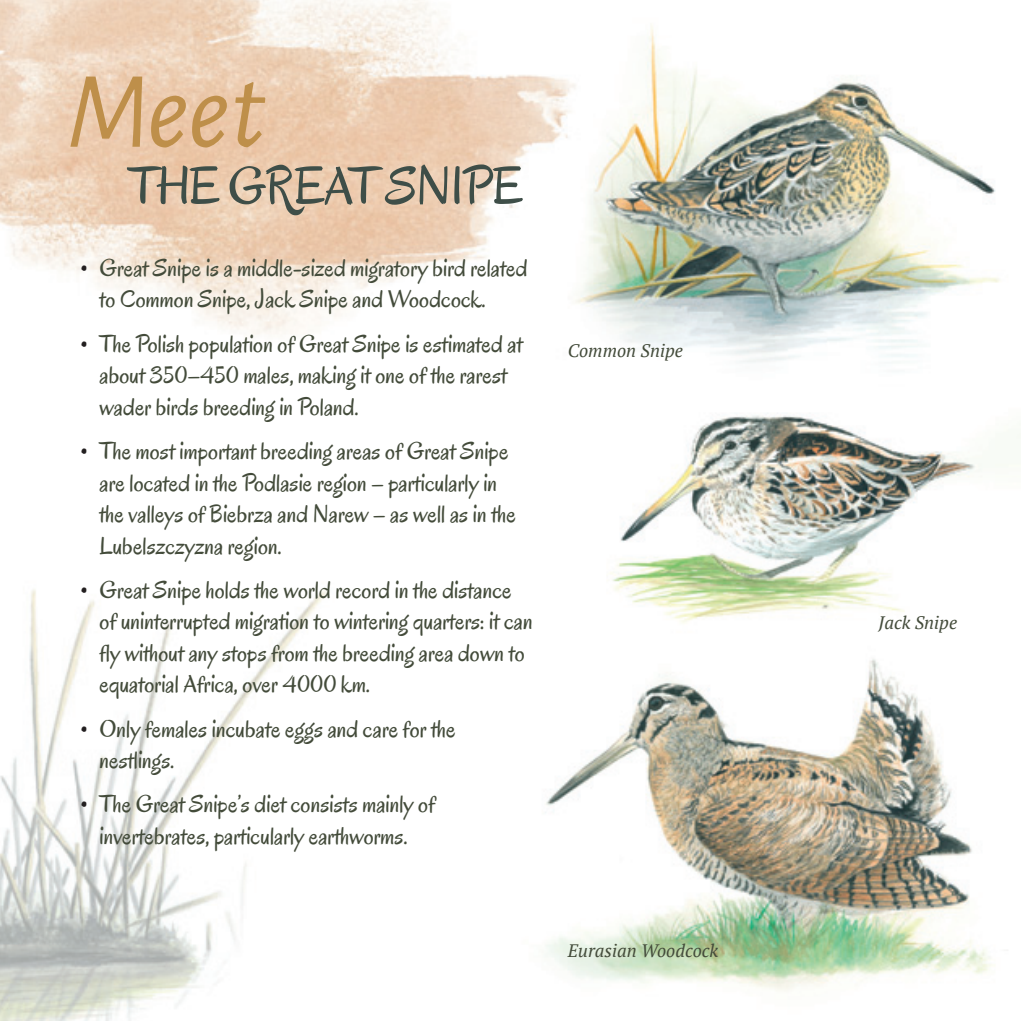
<style>
.page{position:relative;width:1021px;height:1021px;background:#fff}
.page>*{position:absolute;margin:0;border:0;box-sizing:border-box;transform-origin:0 0}
.t1{font:italic 109.58px "Alegreya Sans";color:#be8f4a}
.t2{font:54px "Oregano";letter-spacing:-.02em;color:#3e4e48}
.t3{font:24.75px/31.5px "Oregano";color:#434b3a}
.tekst_glówny{font:italic 18px "PT Serif";color:#434b3a}
.s1{color:#231f20}
</style>
<div class="page">
<img style="left:0;top:0;width:1020px;height:1020px">
<p class="t1" style="left:67px;top:38px;width:199px">Meet</p>
<p class="t2" style="left:128px;top:152px;width:396px">THE GREAT SNIPE</p>
<p class="t3" style="left:99px;top:252px;width:429px;text-indent:-19px"><span class="s1">•</span> Great Snipe is a middle-sized migratory bird related to Common Snipe, Jack Snipe and Woodcock.</p>
<p class="t3" style="left:99px;top:328px;width:425px;text-indent:-19px"><span class="s1">•</span> The Polish population of Great Snipe is estimated at about 350–450 males, making it one of the rarest wader birds breeding in Poland.</p>
<p class="t3" style="left:99px;top:435px;width:418px;text-indent:-19px"><span class="s1">•</span> The most important breeding areas of Great Snipe are located in the Podlasie region – particularly in the valleys of Biebrza and Narew – as well as in the Lubelszczyzna region.</p>
<p class="t3" style="left:99px;top:574px;width:434px;text-indent:-19px"><span class="s1">•</span> Great Snipe holds the world record in the distance of uninterrupted migration to wintering quarters: it can fly without any stops from the breeding area down to equatorial Africa, over 4000 km.</p>
<p class="t3" style="left:99px;top:713px;width:357px;text-indent:-19px"><span class="s1">•</span> Only females incubate eggs and care for the nestlings.</p>
<p class="t3" style="left:80px;top:788px;width:356px;text-align:center"><span class="s1">•</span> The Great Snipe’s diet consists mainly of invertebrates, particularly earthworms.</p>
<p class="tekst_glówny" style="left:568px;top:339px;width:116px">Common Snipe</p>
<p class="tekst_glówny" style="left:568px;top:939px;width:152px">Eurasian Woodcock</p>
<p class="tekst_glówny" style="left:878px;top:611px;width:80px">Jack Snipe</p>
</div>
